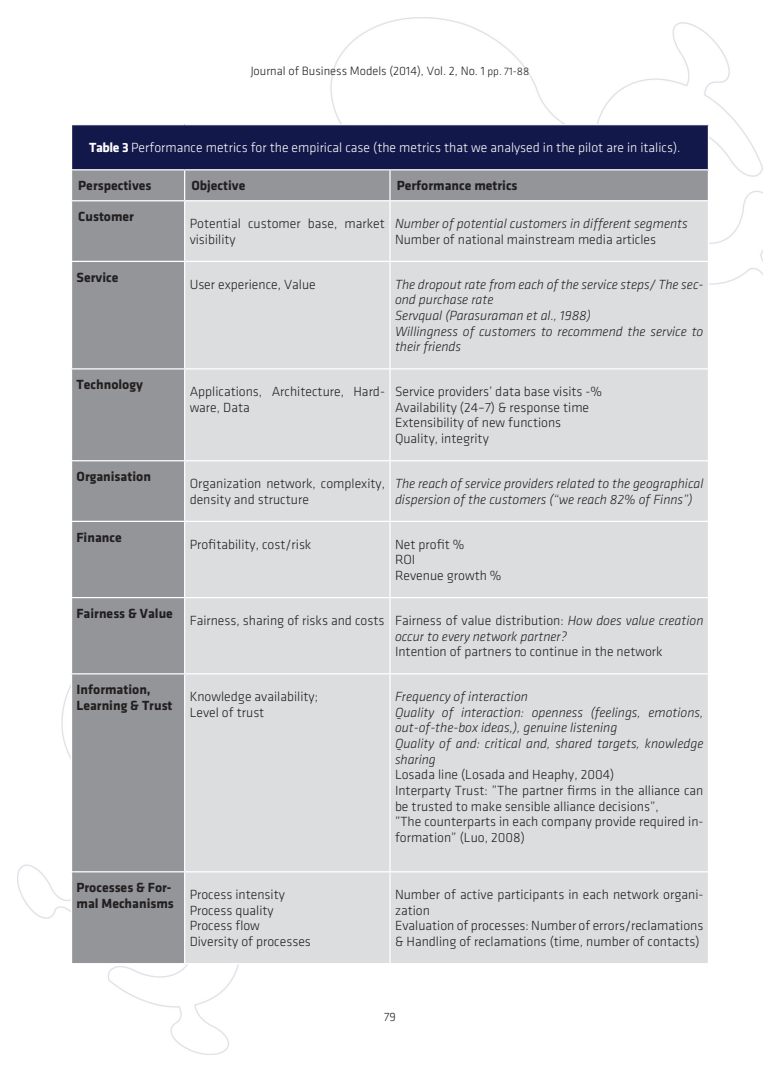
<style>
.page{position:relative;width:780px;height:1088px;background:#fff}
.page>*{position:absolute;margin:0;border:0;box-sizing:border-box;transform-origin:0 0}
.Brødtekst{font:300 13.75px/15.6px "Klavika";color:#231f20}
.Brødtekst-2{font:italic 300 13.75px/15.6px "Klavika";color:#231f20}
.Brødtekst-3{font:700 13.75px/15.6px "Klavika";color:#231f20}
.Brødtekst-4{font:300 13.75px "Klavika";color:#fff}
.t1{font:300 12.5px "Klavika";color:#231f20}
.s1{font-size:11.25px}
.s2{font-weight:700}
.s3{font-style:normal}
</style>
<div class="page">
<div style="left:71px;top:125px;width:637px;height:45px;background:#13184a"></div>
<div style="left:72px;top:170px;width:635px;height:793px;background:#939598"></div>
<div style="left:185px;top:201px;width:522px;height:762px;background:#dcdddf"></div>
<hr style="left:184px;top:170px;width:1px;height:30px;background:#fff">
<hr style="left:389px;top:170px;width:1px;height:30px;background:#fff">
<hr style="left:389px;top:201px;width:1px;height:60px;background:#fff">
<hr style="left:185px;top:261px;width:205px;height:1px;background:#fff">
<hr style="left:390px;top:261px;width:319px;height:1px;background:#fff">
<hr style="left:389px;top:262px;width:1px;height:106px;background:#fff">
<hr style="left:71px;top:368px;width:114px;height:1px;background:#fff">
<hr style="left:185px;top:368px;width:205px;height:1px;background:#fff">
<hr style="left:390px;top:368px;width:319px;height:1px;background:#fff">
<hr style="left:389px;top:369px;width:1px;height:91px;background:#fff">
<hr style="left:71px;top:460px;width:114px;height:1px;background:#fff">
<hr style="left:185px;top:460px;width:205px;height:1px;background:#fff">
<hr style="left:390px;top:460px;width:319px;height:1px;background:#fff">
<hr style="left:389px;top:461px;width:1px;height:60px;background:#fff">
<hr style="left:71px;top:521px;width:114px;height:1px;background:#fff">
<hr style="left:185px;top:521px;width:205px;height:1px;background:#fff">
<hr style="left:390px;top:521px;width:319px;height:1px;background:#fff">
<hr style="left:389px;top:522px;width:1px;height:75px;background:#fff">
<hr style="left:71px;top:597px;width:114px;height:1px;background:#fff">
<hr style="left:185px;top:597px;width:205px;height:1px;background:#fff">
<hr style="left:390px;top:597px;width:319px;height:1px;background:#fff">
<hr style="left:389px;top:598px;width:1px;height:75px;background:#fff">
<hr style="left:71px;top:673px;width:114px;height:1px;background:#fff">
<hr style="left:185px;top:673px;width:205px;height:1px;background:#fff">
<hr style="left:390px;top:673px;width:319px;height:1px;background:#fff">
<hr style="left:389px;top:674px;width:1px;height:197px;background:#fff">
<hr style="left:71px;top:871px;width:114px;height:1px;background:#fff">
<hr style="left:185px;top:871px;width:205px;height:1px;background:#fff">
<hr style="left:390px;top:871px;width:319px;height:1px;background:#fff">
<hr style="left:389px;top:872px;width:1px;height:91px;background:#fff">
<hr style="left:71px;top:125px;width:1px;height:44px;background:#fff">
<hr style="left:707px;top:125px;width:2px;height:44px;background:#fff">
<hr style="left:71px;top:169px;width:114px;height:1px;background:#fff">
<hr style="left:185px;top:169px;width:205px;height:1px;background:#fff">
<hr style="left:390px;top:169px;width:319px;height:1px;background:#fff">
<hr style="left:71px;top:200px;width:114px;height:1px;background:#fff">
<hr style="left:71px;top:261px;width:114px;height:1px;background:#fff">
<hr style="left:185px;top:200px;width:205px;height:1px;background:#fff">
<hr style="left:184px;top:201px;width:1px;height:60px;background:#fff">
<hr style="left:390px;top:200px;width:319px;height:1px;background:#fff">
<hr style="left:184px;top:262px;width:1px;height:106px;background:#fff">
<hr style="left:184px;top:369px;width:1px;height:91px;background:#fff">
<hr style="left:184px;top:461px;width:1px;height:60px;background:#fff">
<hr style="left:184px;top:522px;width:1px;height:75px;background:#fff">
<hr style="left:184px;top:598px;width:1px;height:75px;background:#fff">
<hr style="left:184px;top:674px;width:1px;height:197px;background:#fff">
<hr style="left:184px;top:872px;width:1px;height:91px;background:#fff">
<p class="t1" style="left:251px;top:64px;width:280px">Journal of Business Models (2014), Vol. 2, No. 1 <span class="s1">pp. 71-88</span></p>
<p class="Brødtekst-4" style="left:89px;top:140px;width:592px"><span class="s2">Table 3</span> Performance metrics for the empirical case (the metrics that we analysed in the pilot are in italics).</p>
<p class="Brødtekst-3" style="left:78px;top:178px;width:75px">Perspectives</p>
<p class="Brødtekst-3" style="left:191px;top:178px;width:56px">Objective</p>
<p class="Brødtekst-3" style="left:397px;top:178px;width:122px">Performance metrics</p>
<p class="Brødtekst-3" style="left:78px;top:209px;width:57px">Customer</p>
<p class="Brødtekst" style="left:190px;top:216px;width:197px">Potential customer base, market visibility</p>
<p class="Brødtekst-2" style="left:395px;top:216px;width:294px">Number of potential customers in different segments</p>
<p class="Brødtekst" style="left:395px;top:231px;width:263px">Number of national mainstream media articles</p>
<p class="Brødtekst-3" style="left:76px;top:269px;width:43px">Service</p>
<p class="Brødtekst-3" style="left:76px;top:377px;width:68px">Technology</p>
<p class="Brødtekst-3" style="left:76px;top:469px;width:76px">Organisation</p>
<p class="Brødtekst-3" style="left:76px;top:529px;width:47px">Finance</p>
<p class="Brødtekst-3" style="left:76px;top:605px;width:98px">Fairness &amp; Value</p>
<p class="Brødtekst" style="left:190px;top:276px;width:128px">User experience, Value</p>
<p class="Brødtekst-2" style="left:395px;top:276px;width:310px">The dropout rate from each of the service steps/ The sec&shy;ond purchase rate</p>
<p class="Brødtekst-2" style="left:395px;top:308px;width:197px">Servqual (Parasuraman et al., 1988)</p>
<p class="Brødtekst-2" style="left:395px;top:323px;width:310px">Willingness of customers to recommend the service to their friends</p>
<p class="Brødtekst" style="left:190px;top:384px;width:197px">Applications, Architecture, Hard&shy;ware, Data</p>
<p class="Brødtekst" style="left:395px;top:384px;width:209px">Service providers’ data base visits -%</p>
<p class="Brødtekst" style="left:395px;top:399px;width:196px">Availability (24–7) &amp; response time</p>
<p class="Brødtekst" style="left:395px;top:415px;width:168px">Extensibility of new functions</p>
<p class="Brødtekst" style="left:395px;top:431px;width:95px">Quality, integrity</p>
<p class="Brødtekst" style="left:190px;top:476px;width:197px">Organization network, complexity, density and structure</p>
<p class="Brødtekst-2" style="left:395px;top:476px;width:310px">The reach of service providers related to the geographical dispersion of the customers (“we reach 82% of Finns”)</p>
<p class="Brødtekst" style="left:190px;top:536px;width:123px">Profitability, cost/risk</p>
<p class="Brødtekst" style="left:395px;top:536px;width:71px">Net profit %</p>
<p class="Brødtekst" style="left:395px;top:552px;width:22px">ROI</p>
<p class="Brødtekst" style="left:395px;top:568px;width:108px">Revenue growth %</p>
<p class="Brødtekst" style="left:190px;top:613px;width:196px">Fairness, sharing of risks and costs</p>
<p class="Brødtekst-2" style="left:395px;top:613px;width:310px"><span class="s3">Fairness of value distribution:</span> How does value creation occur to every network partner?</p>
<p class="Brødtekst" style="left:395px;top:644px;width:269px">Intention of partners to continue in the network</p>
<p class="Brødtekst-3" style="left:76px;top:682px;width:98px">Information,<br>Learning &amp; Trust</p>
<p class="Brødtekst" style="left:190px;top:689px;width:130px">Knowledge availability;</p>
<p class="Brødtekst" style="left:190px;top:704px;width:76px">Level of trust</p>
<p class="Brødtekst-3" style="left:76px;top:880px;width:99px">Processes &amp; For&shy;mal Mechanisms</p>
<p class="Brødtekst" style="left:190px;top:887px;width:97px">Process intensity</p>
<p class="Brødtekst" style="left:190px;top:902px;width:85px">Process quality</p>
<p class="Brødtekst" style="left:190px;top:918px;width:72px">Process flow</p>
<p class="Brødtekst" style="left:190px;top:934px;width:123px">Diversity of processes</p>
<p class="Brødtekst-2" style="left:395px;top:689px;width:134px">Frequency of interaction</p>
<p class="Brødtekst-2" style="left:395px;top:704px;width:310px">Quality of interaction: openness (feelings, emotions, out-of-the-box ideas,), genuine listening</p>
<p class="Brødtekst-2" style="left:395px;top:736px;width:310px">Quality of and: critical and, shared targets, knowledge sharing</p>
<p class="Brødtekst" style="left:395px;top:767px;width:221px">Losada line (Losada and Heaphy, 2004)</p>
<p class="Brødtekst" style="left:395px;top:783px;width:310px">Interparty Trust: ”The partner firms in the alliance can be trusted to make sensible alliance decisions”,</p>
<p class="Brødtekst" style="left:395px;top:814px;width:310px">”The counterparts in each company provide required in&shy;formation” (Luo, 2008)</p>
<p class="Brødtekst" style="left:395px;top:887px;width:310px">Number of active participants in each network organi&shy;zation</p>
<p class="Brødtekst" style="left:395px;top:918px;width:310px">Evaluation of processes: Number of errors/reclamations &amp; Handling of reclamations (time, number of contacts)</p>
<p class="t1" style="left:384px;top:1010px;width:13px">79</p>
</div>
